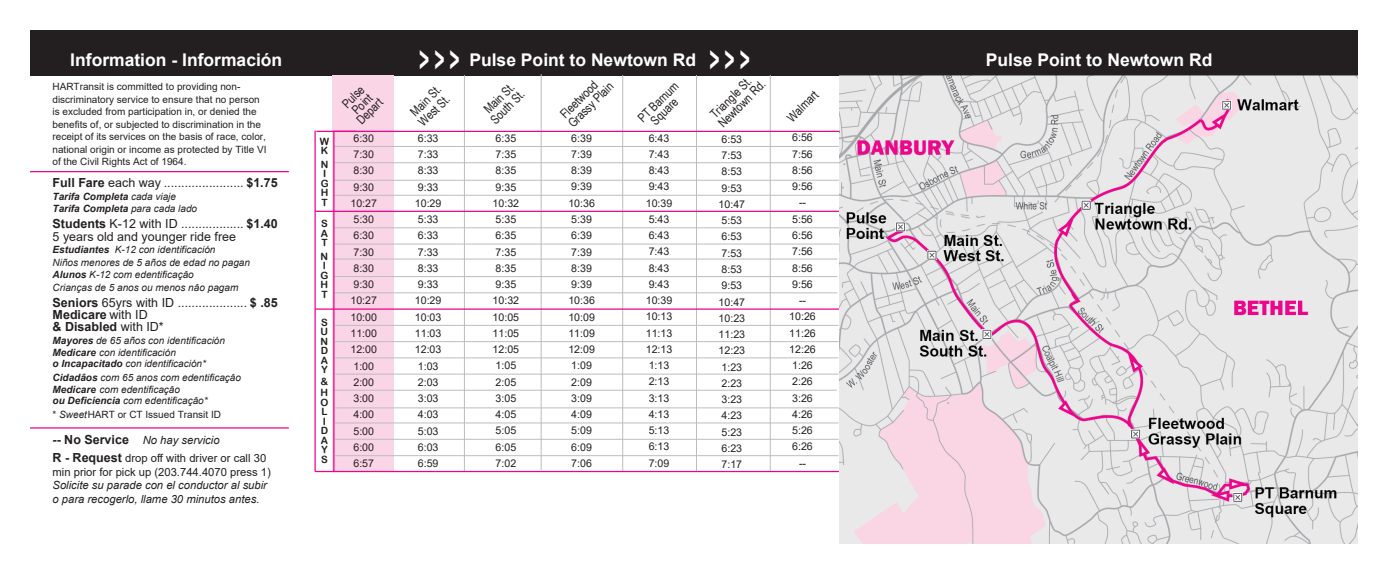
<style>
.page{position:relative;width:1388px;height:578px;background:#fff}
.page>*{position:absolute;margin:0;border:0;box-sizing:border-box;transform-origin:0 0}
.t1{font:700 17.5px "Arial";color:#fff}
.t2{font:12.5px/12.2px "Arial";color:#231f20}
.t3{font:12.5px/12.1px "Arial Narrow";color:#231f20}
.t4{font:11.25px/17.5px "Arial";color:#231f20}
.t5{font:italic 11.25px/13.8px "Arial";color:#231f20}
.t6{font:10.62px/16.2px "Arial";color:#231f20}
.t7{font:10px/12.5px "Arial";color:#231f20}
.t8{font:italic 10px/12.5px "Arial";color:#231f20}
.t9{font:italic 700 10px/12.5px "Arial";color:#231f20}
.t10{font:10px/9.5px "Arial Rounded MT Bold";color:#231f20}
.s1{font-weight:700}
.s2{font-weight:400}
.s3{font-weight:700;font-style:italic}
.s4{font-style:italic}
.s5{font-weight:700;font-size:12.5px}
.s6{font-size:35px}
</style>
<div class="page">
<div style="left:30px;top:30px;width:1328px;height:45px;background:#231f20"></div>
<div style="left:332px;top:75px;width:62px;height:396px;background:#fad5e5"></div>
<hr style="left:464px;top:75px;width:1px;height:395px;background:#bcbdc0">
<hr style="left:541px;top:74px;width:1px;height:396px;background:#bcbdc0">
<hr style="left:696px;top:75px;width:1px;height:395px;background:#bcbdc0">
<hr style="left:622px;top:75px;width:1px;height:395px;background:#bcbdc0">
<hr style="left:770px;top:75px;width:1px;height:395px;background:#bcbdc0">
<hr style="left:316px;top:131px;width:523px;height:1px;background:#ed028c">
<hr style="left:30px;top:171px;width:259px;height:1px;background:#ed028c">
<hr style="left:30px;top:427px;width:259px;height:1px;background:#ed028c">
<hr style="left:334px;top:146px;width:507px;height:1px;background:#bcbdc0">
<hr style="left:334px;top:162px;width:507px;height:1px;background:#bcbdc0">
<hr style="left:334px;top:180px;width:507px;height:1px;background:#bcbdc0">
<hr style="left:334px;top:195px;width:507px;height:1px;background:#bcbdc0">
<hr style="left:334px;top:227px;width:507px;height:1px;background:#bcbdc0">
<hr style="left:334px;top:244px;width:507px;height:1px;background:#bcbdc0">
<hr style="left:334px;top:259px;width:503px;height:1px;background:#bcbdc0">
<hr style="left:334px;top:276px;width:503px;height:1px;background:#bcbdc0">
<hr style="left:334px;top:292px;width:503px;height:1px;background:#bcbdc0">
<hr style="left:335px;top:325px;width:503px;height:1px;background:#bcbdc0">
<hr style="left:335px;top:341px;width:503px;height:1px;background:#bcbdc0">
<hr style="left:335px;top:357px;width:503px;height:1px;background:#bcbdc0">
<hr style="left:335px;top:374px;width:503px;height:1px;background:#bcbdc0">
<hr style="left:335px;top:407px;width:503px;height:1px;background:#bcbdc0">
<hr style="left:333px;top:390px;width:504px;height:1px;background:#bcbdc0">
<hr style="left:335px;top:422px;width:503px;height:1px;background:#bcbdc0">
<hr style="left:335px;top:439px;width:503px;height:1px;background:#bcbdc0">
<hr style="left:335px;top:455px;width:503px;height:1px;background:#bcbdc0">
<hr style="left:315px;top:470px;width:525px;height:2px;background:#ed028c">
<hr style="left:315px;top:308px;width:525px;height:1px;background:#ed028c">
<hr style="left:315px;top:211px;width:525px;height:1px;background:#ed028c">
<hr style="left:314px;top:131px;width:2px;height:340px;background:#ed028c">
<svg style="left:332px;top:130px;width:26px;height:341px"></svg>
<img style="left:839px;top:75px;width:519px;height:468px">
<h1 class="t1" style="left:70px;top:47px;width:213px">Information - Información</h1>
<p class="t7" style="left:52px;top:80px;width:215px">HARTransit is committed to providing non&shy;discriminatory service to ensure that no person is excluded from participation in, or denied the benefits of, or subjected to discrimination in the receipt of its services on the basis of race, color, national origin or income as protected by Title VI of the Civil Rights Act of 1964.</p>
<p class="t2" style="left:53px;top:177px;width:226px"><span class="s1">Full Fare</span> each way ....................... <span class="s1">$1.75</span></p>
<p class="t9" style="left:53px;top:190px;width:146px">Tarifa Completa <span class="s2">cada viaje<br></span>Tarifa Completa <span class="s2">para cada lado</span></p>
<p class="t2" style="left:53px;top:217px;width:226px"><span class="s1">Students</span> K-12 with ID .................. <span class="s1">$1.40<br></span>5 years old and younger ride free</p>
<p class="t8" style="left:53px;top:244px;width:199px"><span class="s1">Estudiantes</span> K-12 con identificación<br>Niños menores de 5 años de edad no pagan <span class="s1">Alunos</span> K-12 com edentificaçâo<br>Crianças de 5 anos ou menos nâo pagam</p>
<p class="t2" style="left:53px;top:296px;width:226px"><span class="s1">Seniors</span> 65yrs with ID .................... <span class="s1">$ .85<br>Medicare</span> with ID<br><span class="s1">&amp; Disabled</span> with ID*</p>
<p class="t8" style="left:53px;top:334px;width:174px"><span class="s1">Mayores</span> de 65 años con identificación</p>
<p class="t8" style="left:53px;top:357px;width:155px"><span class="s1">o Incapacitado</span> con identificación*</p>
<p class="t8" style="left:53px;top:346px;width:125px"><span class="s1">Medicare</span> con identificación</p>
<p class="t8" style="left:53px;top:371px;width:190px"><span class="s1">Cidadâos</span> com 65 anos com edentificaçâo<br><span class="s1">Medicare</span> com edentificaçâo</p>
<p class="t7" style="left:53px;top:393px;width:170px;line-height:14px"><span class="s3">ou Deficiencia</span> <span class="s4">com edentificaçâo*<br></span>* <span class="s4">Sweet</span>HART or CT Issued Transit ID</p>
<p class="t4" style="left:52px;top:431px;width:215px"><span class="s5">-- No Service</span> <span class="s4">No hay servicio<br></span><span class="s5">R - Request</span> drop off with driver or call 30</p>
<p class="t4" style="left:53px;top:463px;width:220px">min prior for pick up (203.744.4070 press 1)</p>
<p class="t5" style="left:53px;top:478px;width:216px">Solicite su parade con el conductor al subir o para recogerlo, llame 30 minutos antes.</p>
<p class="t10" style="left:320px;top:136px;width:11px">W<br>K</p>
<p class="t10" style="left:321px;top:159px;width:9px">N<br>I<br>G<br>H<br>T</p>
<p class="t10" style="left:321px;top:219px;width:9px;text-align:justify">S A T</p>
<p class="t10" style="left:320px;top:251px;width:9px">N<br>I<br>G<br>H<br>T</p>
<p class="t10" style="left:321px;top:317px;width:9px;text-align:justify">S U N D A Y</p>
<p class="t10" style="left:321px;top:375px;width:9px;line-height:11.5px">&amp;<br>H</p>
<p class="t10" style="left:320px;top:397px;width:9px">O<br>L<br>I<br>D<br>A<br>Y<br>S</p>
<h1 class="t1" style="left:419px;top:47px;width:332px"><span class="s6">&gt; &gt; &gt;</span> Pulse Point to Newtown Rd <span class="s6">&gt; &gt; &gt;</span></h1>
<h1 class="t1" style="left:985px;top:47px;width:228px">Pulse Point to Newtown Rd</h1>
<p class="t3" style="left:479px;top:108px;width:44px;rotate:-45deg">Main St.<br>South St.</p>
<p class="t3" style="left:557px;top:112px;width:60px;rotate:-45deg">Fleetwood<br>Grassy Plain</p>
<p class="t3" style="left:707px;top:112px;width:62px;rotate:-45deg">Triangle St.<br>Newtown Rd.</p>
<p class="t3" style="left:784px;top:115px;width:40px;rotate:-45deg">Walmart</p>
<p class="t3" style="left:339px;top:102px;width:32px;line-height:10.9px;rotate:-45deg">Pulse<br>Point<br>Depart</p>
<p class="t3" style="left:406px;top:110px;width:41px;line-height:13px;rotate:-45deg">Main St.<br>West St.</p>
<p class="t3" style="left:635px;top:116px;width:53px;line-height:11.2px;text-align:center;rotate:-45deg">PT Barnum<br>Square</p>
<p class="t6" style="left:350px;top:130px;width:28px">6:30<br>7:30<br>8:30<br>9:30<br>10:27<br>5:30<br>6:30<br>7:30<br>8:30<br>9:30<br>10:27<br>10:00<br>11:00<br>12:00<br>1:00<br>2:00<br>3:00<br>4:00<br>5:00<br>6:00<br>6:57</p>
<p class="t6" style="left:415px;top:130px;width:28px">6:33<br>7:33<br>8:33<br>9:33<br>10:29<br>5:33<br>6:33<br>7:33<br>8:33<br>9:33<br>10:29<br>10:03<br>11:03<br>12:03<br>1:03<br>2:03<br>3:03<br>4:03<br>5:03<br>6:03<br>6:59</p>
<p class="t6" style="left:492px;top:130px;width:28px">6:35<br>7:35<br>8:35<br>9:35<br>10:32<br>5:35<br>6:35<br>7:35<br>8:35<br>9:35<br>10:32<br>10:05<br>11:05<br>12:05<br>1:05<br>2:05<br>3:05<br>4:05<br>5:05<br>6:05<br>7:02</p>
<p class="t6" style="left:568px;top:130px;width:28px">6:39<br>7:39<br>8:39<br>9:39<br>10:36<br>5:39<br>6:39<br>7:39<br>8:39<br>9:39<br>10:36<br>10:09<br>11:09<br>12:09<br>1:09<br>2:09<br>3:09<br>4:09<br>5:09<br>6:09<br>7:06</p>
<p class="t6" style="left:646px;top:130px;width:28px">6:43<br>7:43<br>8:43<br>9:43<br>10:39<br>5:43<br>6:43<br>7:43<br>8:43<br>9:43<br>10:39<br>10:13<br>11:13<br>12:13<br>1:13<br>2:13<br>3:13<br>4:13<br>5:13<br>6:13<br>7:09</p>
<p class="t6" style="left:718px;top:131px;width:28px">6:53<br>7:53<br>8:53<br>9:53<br>10:47<br>5:53<br>6:53<br>7:53<br>8:53<br>9:53<br>10:47<br>10:23<br>11:23<br>12:23<br>1:23<br>2:23<br>3:23<br>4:23<br>5:23<br>6:23<br>7:17</p>
<p class="t6" style="left:789px;top:129px;width:28px;text-align:center">6:56<br>7:56<br>8:56<br>9:56 --<br>5:56<br>6:56<br>7:56<br>8:56<br>9:56 --<br>10:26<br>11:26<br>12:26<br>1:26<br>2:26<br>3:26<br>4:26<br>5:26<br>6:26 --</p>
</div>
